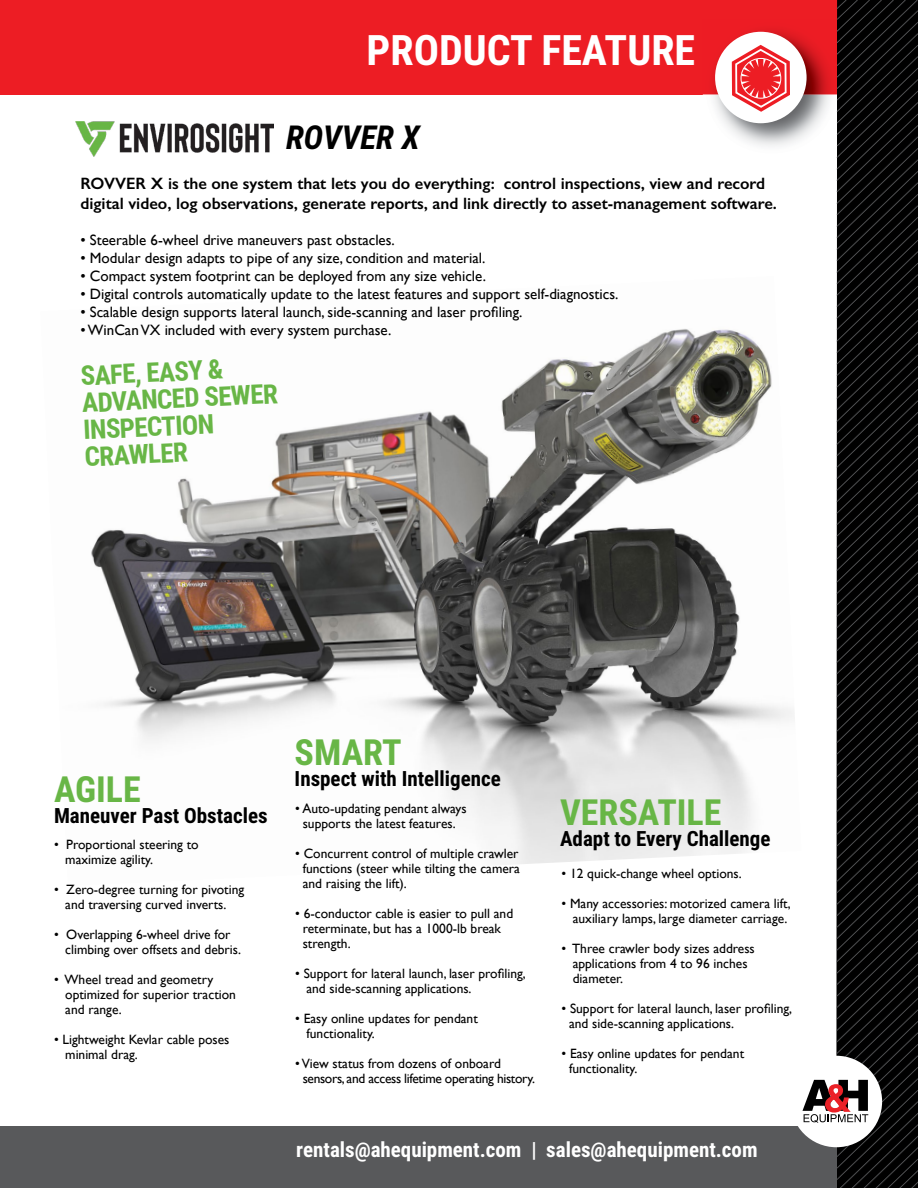
<style>
.page{position:relative;width:918px;height:1188px;background:#fff}
.page>*{position:absolute;margin:0;border:0;box-sizing:border-box;transform-origin:0 0}
.t1{font:700 42px "Roboto Condensed";color:#fff}
.t2{font:700 36px "Roboto Condensed";color:#68b646}
.t3{font:italic 700 33px "Roboto Condensed";color:#000}
.t4{font:700 27px/27px "Roboto Condensed";color:#68b646}
.t5{font:700 21px "Roboto Condensed";color:#000}
.t6{font:700 21px "Roboto Condensed";color:#fff}
.t7{font:600 16.5px/19.8px "Gill Sans";color:#000}
.t8{font:15px "Gill Sans";color:#000}
.t9{font:13.5px/15px "Gill Sans";color:#000}
.t10{font:13.5px/15px "Gill Sans";letter-spacing:-.025em;color:#000}
</style>
<div class="page">
<div style="left:0;top:0;width:918px;height:94px;background:#ed1d24"></div>
<div style="left:0;top:1126px;width:837px;height:62px;background:#58595b"></div>
<img style="left:703px;top:30px;width:99px;height:116px">
<div style="left:715px;top:32px;width:92px;height:91px;background:#fff;border-radius:50%"></div>
<div style="left:791px;top:1056px;width:91px;height:91px;background:#fff;border-radius:50%"></div>
<svg style="left:802px;top:0;width:116px;height:1188px"></svg>
<img style="left:91px;top:329px;width:703px;height:535px">
<img style="left:75px;top:121px;width:199px;height:36px">
<svg style="left:731px;top:45px;width:59px;height:67px"></svg>
<h1 class="t1" style="left:367px;top:20px;width:330px">PRODUCT FEATURE</h1>
<h1 class="t1" style="left:427px;top:20px;width:260px">XXXXXXXXXXX</h1>
<h3 class="t3" style="left:286px;top:114px;width:135px">ROVVER X</h3>
<p class="t7" style="left:80px;top:173px;width:698px">ROVVER X is the one system that lets you do everything: control inspections, view and record digital video, log observations, generate reports, and link directly to asset-management software.</p>
<p class="t8" style="left:80px;top:231px;width:316px">• Steerable 6-wheel drive maneuvers past obstacles.</p>
<p class="t8" style="left:80px;top:249px;width:407px">• Modular design adapts to pipe of any size, condition and material.</p>
<p class="t8" style="left:80px;top:267px;width:407px">• Compact system footprint can be deployed from any size vehicle.</p>
<p class="t8" style="left:80px;top:285px;width:540px">• Digital controls automatically update to the latest features and support self-diagnostics.</p>
<p class="t8" style="left:80px;top:303px;width:444px">• Scalable design supports lateral launch, side-scanning and laser profiling.</p>
<p class="t8" style="left:80px;top:321px;width:312px">• WinCan VX included with every system purchase.</p>
<h3 class="t4" style="left:80px;top:362px;width:198px;rotate:-3deg">SAFE, EASY &amp;<br>ADVANCED SEWER<br>INSPECTION<br>CRAWLER</h3>
<h2 class="t2" style="left:54px;top:764px;width:88px">AGILE</h2>
<h3 class="t5" style="left:54px;top:800px;width:215px">Maneuver Past Obstacles</h3>
<p class="t9" style="left:65px;top:837px;width:135px;text-indent:-11px">• Proportional steering to maximize agility.</p>
<p class="t9" style="left:54px;top:882px;width:192px;text-align:center">• Zero-degree turning for pivoting and traversing curved inverts.</p>
<p class="t9" style="left:65px;top:927px;width:177px;text-indent:-11px">• Overlapping 6-wheel drive for climbing over offsets and debris.</p>
<p class="t9" style="left:65px;top:972px;width:172px;text-indent:-11px">• Wheel tread and geometry optimized for superior traction and range.</p>
<p class="t9" style="left:65px;top:1032px;width:166px;text-indent:-11px">• Lightweight Kevlar cable poses minimal drag.</p>
<h2 class="t2" style="left:295px;top:727px;width:109px">SMART</h2>
<h3 class="t5" style="left:295px;top:764px;width:208px">Inspect with Intelligence</h3>
<p class="t9" style="left:295px;top:801px;width:173px;text-align:center">• Auto-updating pendant always supports the latest features.</p>
<p class="t9" style="left:303px;top:846px;width:219px;text-align:justify;text-indent:-8px">• Concurrent control of multiple crawler functions (steer while tilting the camera and raising the lift).</p>
<p class="t9" style="left:303px;top:906px;width:212px;text-indent:-8px">• 6-conductor cable is easier to pull and reterminate, but has a 1000-lb break strength.</p>
<p class="t9" style="left:306px;top:966px;width:221px;text-indent:-11px">• Support for lateral launch, laser profiling, and side-scanning applications.</p>
<p class="t9" style="left:306px;top:1011px;width:173px;text-indent:-11px">• Easy online updates for pendant functionality.</p>
<p class="t10" style="left:303px;top:1056px;width:234px;text-indent:-8px">• View status from dozens of onboard sensors, and access lifetime operating history.</p>
<h2 class="t2" style="left:560px;top:787px;width:163px">VERSATILE</h2>
<h3 class="t5" style="left:560px;top:824px;width:212px">Adapt to Every Challenge</h3>
<p class="t9" style="left:562px;top:866px;width:182px">• 12 quick-change wheel options.</p>
<p class="t9" style="left:562px;top:896px;width:231px;text-align:center">• Many accessories: motorized camera lift, auxiliary lamps, large diameter carriage.</p>
<p class="t9" style="left:573px;top:941px;width:184px;text-indent:-11px">• Three crawler body sizes address applications from 4 to 96 inches diameter.</p>
<p class="t9" style="left:569px;top:1001px;width:225px;text-indent:-8px">• Support for lateral launch, laser profiling, and side-scanning applications.</p>
<p class="t9" style="left:569px;top:1046px;width:177px;text-indent:-8px">• Easy online updates for pendant functionality.</p>
<h3 class="t6" style="left:296px;top:1135px;width:463px">rentals@ahequipment.com | sales@ahequipment.com</h3>
</div>
